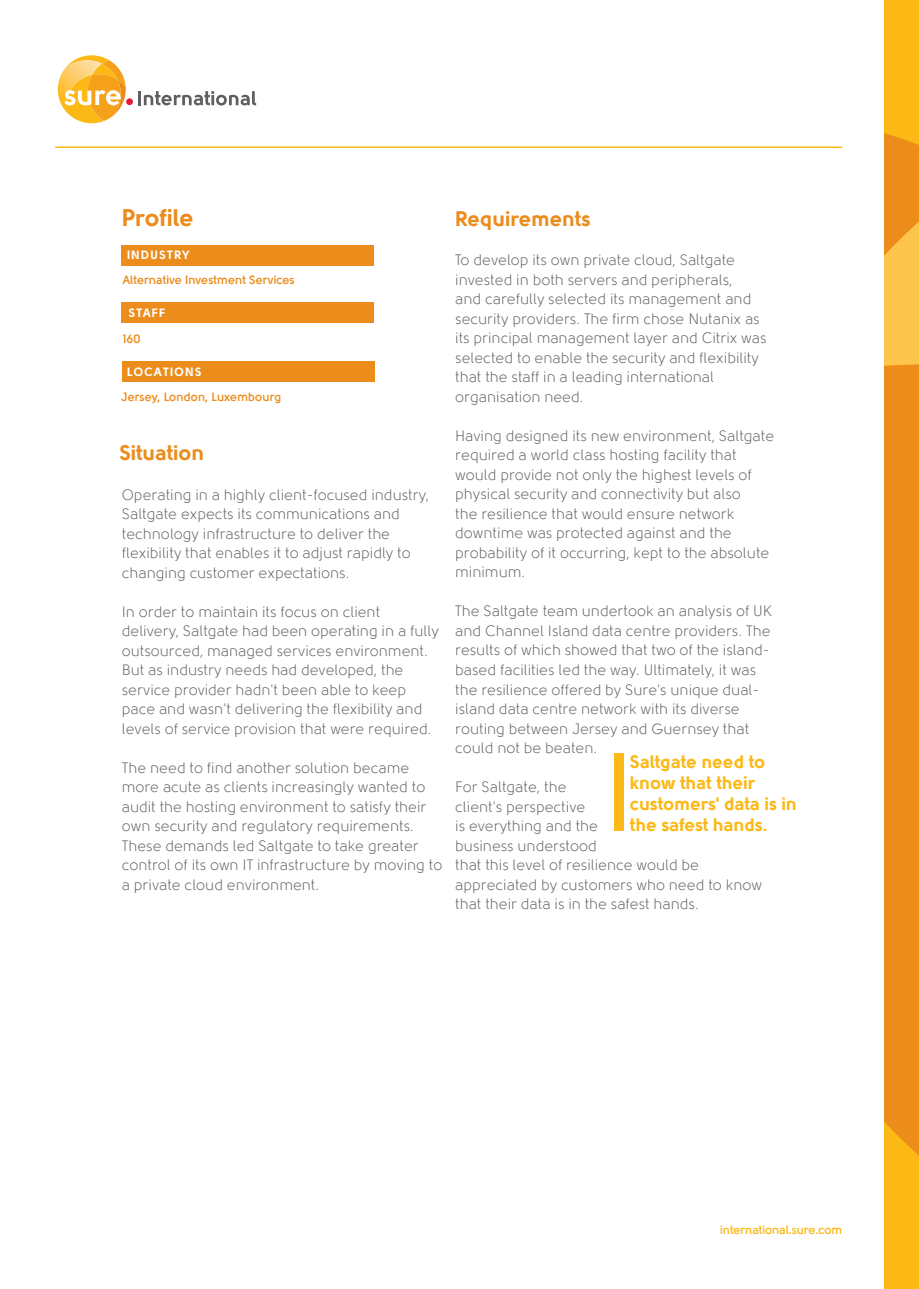
<style>
.page{position:relative;width:919px;height:1289px;background:#fff}
.page>*{position:absolute;margin:0;border:0;box-sizing:border-box;transform-origin:0 0}
.t1{font:800 24px "Solomon";color:#eb8c1b}
.t2{font:800 21px "Solomon";color:#eb8c1b}
.t3{font:800 18px/21px "Solomon";color:#fcb814}
.t4{font:15px/19.5px "Solomon";color:#5f5f62}
.t5{font:700 12px "Solomon";color:#eb8c1b}
.t6{font:700 12px "Solomon";letter-spacing:-.01em;color:#fcb814}
.t7{font:800 12px "Solomon";letter-spacing:.09em;color:#fff}
</style>
<div class="page">
<svg style="left:884px;top:13px;width:34px;height:1263px;background:#f09a1e"></svg>
<hr style="left:55px;top:146px;width:787px;height:2px;background:#fcb814">
<hr style="left:138px;top:91px;width:3px;height:14px;background:#5f5f62">
<svg style="left:144px;top:91px;width:112px;height:15px"></svg>
<div style="left:126px;top:98px;width:7px;height:7px;background:#e51836;border-radius:50%"></div>
<svg style="left:58px;top:55px;width:68px;height:68px"></svg>
<div style="left:121px;top:245px;width:253px;height:20px;background:#eb8c1b"></div>
<div style="left:123px;top:361px;width:252px;height:20px;background:#eb8c1b"></div>
<div style="left:121px;top:303px;width:253px;height:20px;background:#eb8c1b"></div>
<div style="left:614px;top:753px;width:9px;height:78px;background:#fcb814"></div>
<p class="t1" style="left:122px;top:206px;width:74px">Profile</p>
<p class="t7" style="left:127px;top:249px;width:64px">INDUSTRY</p>
<p class="t5" style="left:123px;top:273px;width:173px">Alternative Investment Services</p>
<p class="t7" style="left:129px;top:307px;width:38px">STAFF</p>
<p class="t5" style="left:123px;top:332px;width:20px">160</p>
<p class="t7" style="left:127px;top:366px;width:76px">LOCATIONS</p>
<p class="t5" style="left:121px;top:391px;width:162px">Jersey, London, Luxembourg</p>
<p class="t2" style="left:120px;top:442px;width:86px">Situation</p>
<p class="t4" style="left:122px;top:485px;width:309px">Operating in a highly client-focused industry, Saltgate expects its communications and technology infrastructure to deliver the flexibility that enables it to adjust rapidly to changing customer expectations.</p>
<p class="t4" style="left:122px;top:602px;width:318px">In order to maintain its focus on client delivery, Saltgate had been operating in a fully outsourced, managed services environment.<br>But as industry needs had developed, the service provider hadn't been able to keep pace and wasn't delivering the flexibility and levels of service provision that were required.</p>
<p class="t4" style="left:122px;top:758px;width:322px">The need to find another solution became more acute as clients increasingly wanted to audit the hosting environment to satisfy their own security and regulatory requirements.<br>These demands led Saltgate to take greater control of its own IT infrastructure by moving to a private cloud environment.</p>
<p class="t2" style="left:455px;top:208px;width:137px">Requirements</p>
<p class="t4" style="left:455px;top:250px;width:313px">To develop its own private cloud, Saltgate invested in both servers and peripherals,<br>and carefully selected its management and security providers. The firm chose Nutanix as its principal management layer and Citrix was selected to enable the security and flexibility that the staff in a leading international organisation need.</p>
<p class="t4" style="left:455px;top:426px;width:320px">Having designed its new environment, Saltgate required a world class hosting facility that would provide not only the highest levels of physical security and connectivity but also<br>the resilience that would ensure network downtime was protected against and the probability of it occurring, kept to the absolute minimum.</p>
<p class="t4" style="left:455px;top:601px;width:318px">The Saltgate team undertook an analysis of UK and Channel Island data centre providers. The results of which showed that two of the island&shy;based facilities led the way. Ultimately, it was the resilience offered by Sure's unique dual&shy;island data centre network with its diverse routing between Jersey and Guernsey that could not be beaten.</p>
<p class="t4" style="left:455px;top:777px;width:308px">For Saltgate, the<br>client's perspective<br>is everything and the<br>business understood<br>that this level of resilience would be appreciated by customers who need to know that their data is in the safest hands.</p>
<p class="t3" style="left:630px;top:752px;width:168px">Saltgate need to know that their customers' data is in the safest hands.</p>
<p class="t6" style="left:720px;top:1223px;width:124px">international.sure.com</p>
</div>
